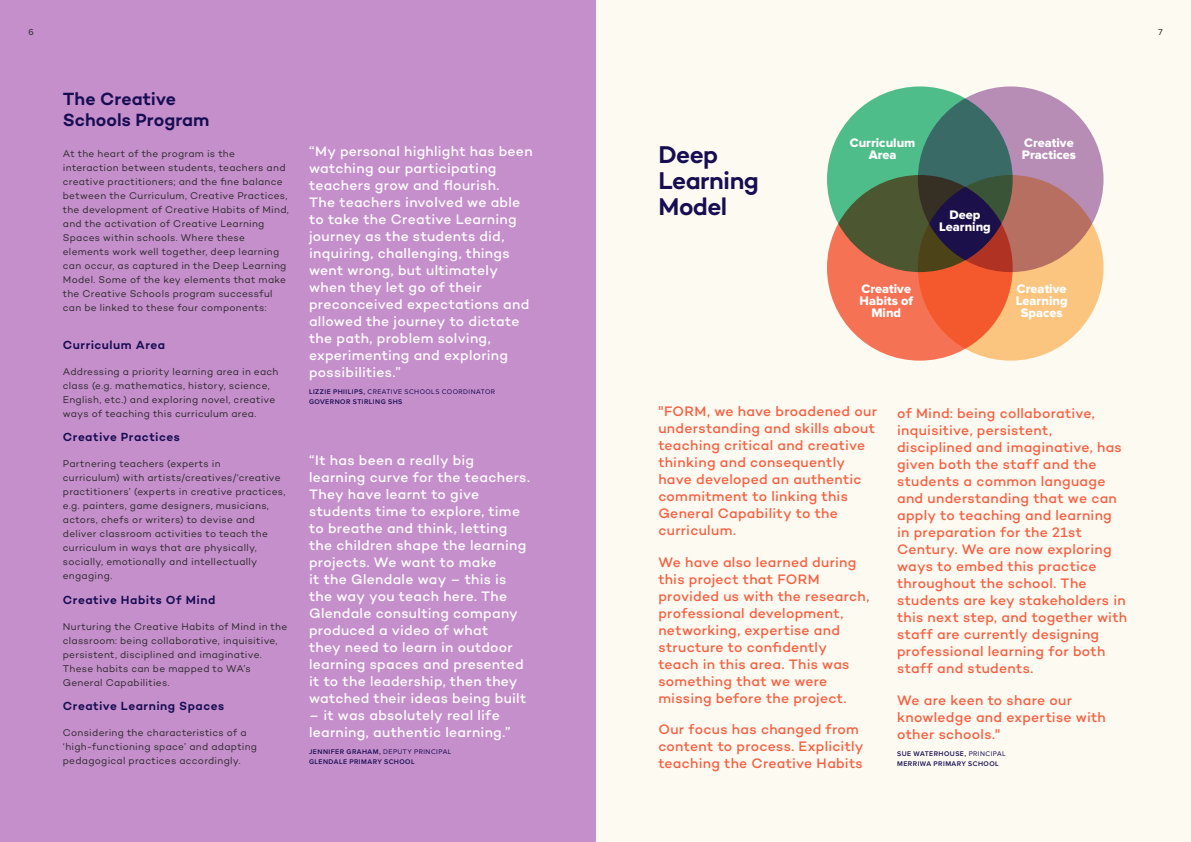
<style>
.page{position:relative;width:1191px;height:842px;background:#fdfaf1}
.page>*{position:absolute;margin:0;border:0;box-sizing:border-box;transform-origin:0 0}
.t1{font:600 24.7px/26px "Campton";letter-spacing:-.025em;color:#170d53}
.t2{font:600 18px/21px "Campton";color:#170d53}
.t3{font:500 14px/17px "Campton";letter-spacing:.02em;color:#f65e40}
.t4{font:500 14px/17px "Campton";letter-spacing:.02em;color:#fff}
.t5{font:12.8px/11.9px "Proxima Nova Extrabld";color:#fff;text-align:center}
.t6{font:600 12px "Campton";letter-spacing:.04em;color:#170d53}
.t7{font:10px/14px "Campton";letter-spacing:.03em;color:#292829}
.t8{font:9px "Proxima Nova";color:#292829}
.t9{font:600 7px/10px "Proxima Nova";letter-spacing:.065em;color:#170d53}
.s1{font-weight:400}
</style>
<div class="page">
<div style="left:0;top:0;width:595px;height:842px;background:#c58fcb"></div>
<div style="left:918px;top:175px;width:185px;height:186px;background:#fbc580;border-radius:50%"></div>
<svg style="left:918px;top:86px;width:185px;height:186px;background:#b68094"></svg>
<svg style="left:827px;top:175px;width:185px;height:186px;background:#f06644"></svg>
<svg style="left:827px;top:86px;width:185px;height:186px;background:#47815f"></svg>
<svg style="left:929px;top:187px;width:72px;height:73px;background:#291a40"></svg>
<p class="t8" style="left:28px;top:27px;width:7px">6</p>
<p class="t8" style="left:1158px;top:27px;width:6px">7</p>
<h2 class="t2" style="left:63px;top:88px;width:148px">The Creative<br>Schools Program</h2>
<p class="t7" style="left:63px;top:146px;width:228px">At the heart of the program is the interaction between students, teachers and creative practitioners; and the fine balance between the Curriculum, Creative Practices, the development of Creative Habits of Mind, and the activation of Creative Learning Spaces within schools. Where these elements work well together, deep learning can occur, as captured in the Deep Learning Model. Some of the key elements that make the Creative Schools program successful can be linked to these four components:</p>
<p class="t6" style="left:63px;top:337px;width:104px">Curriculum Area</p>
<p class="t7" style="left:63px;top:364px;width:217px">Addressing a priority learning area in each class (e.g. mathematics, history, science, English, etc.) and exploring novel, creative ways of teaching this curriculum area.</p>
<p class="t6" style="left:63px;top:430px;width:118px">Creative Practices</p>
<p class="t7" style="left:63px;top:457px;width:224px">Partnering teachers (experts in<br>curriculum) with artists/creatives/‘creative practitioners’ (experts in creative practices, e.g. painters, game designers, musicians, actors, chefs or writers) to devise and deliver classroom activities to teach the curriculum in ways that are physically, socially, emotionally and intellectually engaging.</p>
<p class="t6" style="left:63px;top:592px;width:154px">Creative Habits Of Mind</p>
<p class="t7" style="left:63px;top:619px;width:226px">Nurturing the Creative Habits of Mind in the classroom: being collaborative, inquisitive, persistent, disciplined and imaginative.<br>These habits can be mapped to WA’s General Capabilities.</p>
<p class="t6" style="left:63px;top:699px;width:163px">Creative Learning Spaces</p>
<p class="t7" style="left:63px;top:726px;width:196px">Considering the characteristics of a ‘high-functioning space’ and adapting pedagogical practices accordingly.</p>
<p class="t4" style="left:309px;top:143px;width:225px">“My personal highlight has been watching our participating teachers grow and flourish.<br>The teachers involved we able to take the Creative Learning journey as the students did, inquiring, challenging, things went wrong, but ultimately when they let go of their preconceived expectations and allowed the journey to dictate the path, problem solving, experimenting and exploring possibilities.”</p>
<p class="t9" style="left:309px;top:387px;width:187px">LIZZIE PHIILIPS, <span class="s1">CREATIVE SCHOOLS COORDINATOR<br></span>GOVERNOR STIRLING SHS</p>
<p class="t4" style="left:309px;top:452px;width:222px">“It has been a really big learning curve for the teachers.<br>They have learnt to give students time to explore, time to breathe and think, letting the children shape the learning projects. We want to make<br>it the Glendale way – this is the way you teach here. The<br>Glendale consulting company produced a video of what<br>they need to learn in outdoor learning spaces and presented it to the leadership, then they watched their ideas being built</p>
<h3 class="t4" style="left:309px;top:707px;width:203px">– it was absolutely real life learning, authentic learning.”</h3>
<p class="t9" style="left:309px;top:747px;width:144px">JENNIFER GRAHAM, <span class="s1">DEPUTY PRINCIPAL<br></span>GLENDALE PRIMARY SCHOOL</p>
<h1 class="t1" style="left:658px;top:141px;width:102px">Deep<br>Learning<br>Model</h1>
<p class="t5" style="left:850px;top:137px;width:67px">Curriculum<br>Area</p>
<p class="t5" style="left:1022px;top:137px;width:56px;text-align:left">Creative<br>Practices</p>
<p class="t5" style="left:859px;top:283px;width:55px">Creative<br>Habits of<br>Mind</p>
<p class="t5" style="left:939px;top:209px;width:53px">Deep<br>Learning</p>
<p class="t5" style="left:1015px;top:283px;width:53px">Creative<br>Learning<br>Spaces</p>
<h3 class="t3" style="left:658px;top:403px;width:220px">"FORM, we have broadened our understanding and skills about teaching critical and creative thinking and consequently have developed an authentic commitment to linking this<br>General Capability to the curriculum.</h3>
<p class="t3" style="left:658px;top:553px;width:212px">We have also learned during this project that FORM provided us with the research, professional development, networking, expertise and structure to confidently teach in this area. This was something that we were missing before the project.</p>
<h3 class="t3" style="left:658px;top:720px;width:207px">Our focus has changed from content to process. Explicitly teaching the Creative Habits</h3>
<p class="t3" style="left:897px;top:405px;width:231px">of Mind: being collaborative, inquisitive, persistent, disciplined and imaginative, has given both the staff and the students a common language and understanding that we can apply to teaching and learning in preparation for the 21st<br>Century. We are now exploring ways to embed this practice throughout the school. The students are key stakeholders in this next step, and together with staff are currently designing professional learning for both staff and students.</p>
<h3 class="t3" style="left:897px;top:691px;width:210px">We are keen to share our knowledge and expertise with other schools."</h3>
<p class="t9" style="left:897px;top:748px;width:110px">SUE WATERHOUSE, <span class="s1">PRINCIPAL<br></span>MERRIWA PRIMARY SCHOOL</p>
</div>
